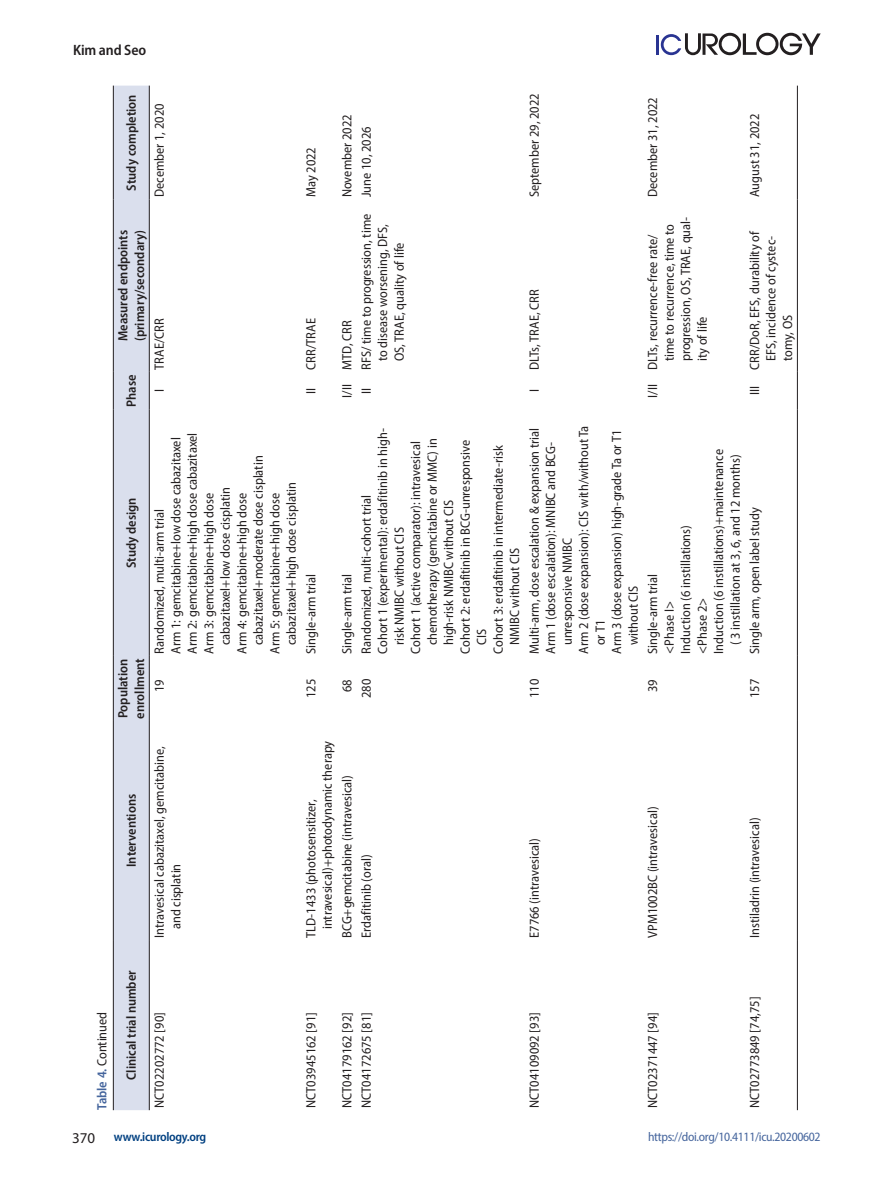
<style>
.page{position:relative;width:893px;height:1191px;background:#fff}
.page>*{position:absolute;margin:0;border:0;box-sizing:border-box;transform-origin:0 0}
.t1{font:600 semi-condensed 15px "Myriad Pro";letter-spacing:-.01em;color:#231f20}
.t2{font:15px "Myriad Pro";color:#231f20}
.t3{font:semi-condensed 13.5px/16.5px "Myriad Pro";color:#231f20}
.t4{font:600 semi-condensed 13.5px/16.5px "Myriad Pro";color:#231f20}
.t5{font:semi-condensed 12.75px "Myriad Pro";letter-spacing:-.025em;color:#45659d}
.t6{font:600 semi-condensed 12.75px "Myriad Pro";letter-spacing:-.025em;color:#014081}
.s1{color:#45659d}
.s2{font-weight:400}
</style>
<div class="page">
<hr style="left:656px;top:35px;width:3px;height:20px;background:#293492">
<svg style="left:661px;top:33px;width:160px;height:22px"></svg>
<div style="left:114px;top:86px;width:35px;height:1024px;background:#dadfed"></div>
<hr style="left:113px;top:940px;width:1px;height:170px;background:#231f20">
<hr style="left:113px;top:721px;width:1px;height:219px;background:#231f20">
<hr style="left:113px;top:656px;width:1px;height:65px;background:#231f20">
<hr style="left:113px;top:410px;width:1px;height:246px;background:#231f20">
<hr style="left:113px;top:372px;width:1px;height:38px;background:#231f20">
<hr style="left:113px;top:199px;width:1px;height:173px;background:#231f20">
<hr style="left:113px;top:86px;width:1px;height:113px;background:#231f20">
<hr style="left:149px;top:940px;width:1px;height:170px;background:#231f20">
<hr style="left:149px;top:721px;width:1px;height:219px;background:#231f20">
<hr style="left:149px;top:656px;width:1px;height:65px;background:#231f20">
<hr style="left:149px;top:410px;width:1px;height:246px;background:#231f20">
<hr style="left:149px;top:372px;width:1px;height:38px;background:#231f20">
<hr style="left:149px;top:199px;width:1px;height:173px;background:#231f20">
<hr style="left:149px;top:86px;width:1px;height:113px;background:#231f20">
<hr style="left:797px;top:940px;width:1px;height:170px;background:#231f20">
<hr style="left:797px;top:721px;width:1px;height:219px;background:#231f20">
<hr style="left:797px;top:656px;width:1px;height:65px;background:#231f20">
<hr style="left:797px;top:410px;width:1px;height:246px;background:#231f20">
<hr style="left:797px;top:372px;width:1px;height:38px;background:#231f20">
<hr style="left:797px;top:199px;width:1px;height:173px;background:#231f20">
<hr style="left:797px;top:86px;width:1px;height:113px;background:#231f20">
<p class="t1" style="left:73px;top:41px;width:75px">Kim and Seo</p>
<p class="t4" style="left:123px;top:190px;width:97px;rotate:-90deg">Study completion</p>
<p class="t3" style="left:151px;top:197px;width:95px;rotate:-90deg">December 1, 2020</p>
<p class="t4" style="left:115px;top:341px;width:113px;rotate:-90deg">Measured endpoints (primary/secondary)</p>
<p class="t3" style="left:151px;top:370px;width:53px;rotate:-90deg">TRAE/CRR</p>
<p class="t4" style="left:123px;top:407px;width:34px;rotate:-90deg">Phase</p>
<p class="t3" style="left:151px;top:392px;width:5px;rotate:-90deg">I</p>
<p class="t3" style="left:302px;top:197px;width:52px;rotate:-90deg">May 2022</p>
<p class="t3" style="left:302px;top:370px;width:53px;rotate:-90deg">CRR/TRAE</p>
<p class="t3" style="left:302px;top:394px;width:8px;rotate:-90deg">II</p>
<p class="t4" style="left:123px;top:568px;width:72px;rotate:-90deg">Study design</p>
<p class="t4" style="left:115px;top:718px;width:62px;rotate:-90deg">Population enrollment</p>
<p class="t3" style="left:167px;top:654px;width:218px;rotate:-90deg">Arm 1: gemcitabine+low dose cabazitaxel</p>
<p class="t3" style="left:184px;top:654px;width:223px;rotate:-90deg">Arm 2: gemcitabine+high dose cabazitaxel</p>
<p class="t3" style="left:250px;top:645px;width:191px;rotate:-90deg">cabazitaxel+moderate dose cisplatin</p>
<p class="t3" style="left:266px;top:654px;width:162px;rotate:-90deg">Arm 5: gemcitabine+high dose</p>
<p class="t3" style="left:283px;top:645px;width:164px;rotate:-90deg">cabazitaxel+high dose cisplatin</p>
<p class="t3" style="left:200px;top:654px;width:162px;rotate:-90deg">Arm 3: gemcitabine+high dose</p>
<p class="t3" style="left:217px;top:645px;width:160px;rotate:-90deg">cabazitaxel+low dose cisplatin</p>
<p class="t3" style="left:233px;top:654px;width:162px;rotate:-90deg">Arm 4: gemcitabine+high dose</p>
<p class="t3" style="left:151px;top:654px;width:147px;rotate:-90deg">Randomized, multi-arm trial</p>
<p class="t3" style="left:302px;top:654px;width:81px;rotate:-90deg">Single-arm trial</p>
<p class="t3" style="left:151px;top:692px;width:14px;rotate:-90deg">19</p>
<p class="t3" style="left:302px;top:698px;width:21px;rotate:-90deg">125</p>
<p class="t3" style="left:338px;top:197px;width:84px;rotate:-90deg">November 2022</p>
<p class="t3" style="left:338px;top:397px;width:79px;rotate:-90deg">I/II MTD, CRR</p>
<p class="t3" style="left:358px;top:197px;width:72px;rotate:-90deg">June 10, 2026</p>
<p class="t3" style="left:358px;top:361px;width:149px;text-indent:-9px;rotate:-90deg">RFS/ time to progression, time to disease worsening, DFS,<br>OS, TRAE, quality of life</p>
<p class="t3" style="left:358px;top:394px;width:8px;rotate:-90deg">II</p>
<p class="t3" style="left:374px;top:654px;width:227px;rotate:-90deg">Cohort 1 (experimental): erdafitinib in high-</p>
<p class="t3" style="left:407px;top:654px;width:214px;rotate:-90deg">Cohort 1 (active comparator): intravesical</p>
<p class="t3" style="left:424px;top:645px;width:208px;rotate:-90deg">chemotherapy (gemcitabine or MMC) in</p>
<p class="t3" style="left:457px;top:654px;width:215px;rotate:-90deg">Cohort 2: erdafitinib in BCG-unresponsive</p>
<p class="t3" style="left:490px;top:654px;width:210px;rotate:-90deg">Cohort 3: erdafitinib in intermediate-risk</p>
<p class="t3" style="left:358px;top:654px;width:161px;rotate:-90deg">Randomized, multi-cohort trial</p>
<p class="t3" style="left:440px;top:645px;width:147px;rotate:-90deg">high-risk NMIBC without CIS</p>
<p class="t3" style="left:391px;top:645px;width:119px;rotate:-90deg">risk NMIBC without CIS</p>
<p class="t3" style="left:506px;top:645px;width:99px;rotate:-90deg">NMIBC without CIS</p>
<p class="t3" style="left:338px;top:654px;width:81px;rotate:-90deg">Single-arm trial</p>
<p class="t3" style="left:473px;top:645px;width:18px;rotate:-90deg">CIS</p>
<p class="t3" style="left:338px;top:692px;width:14px;rotate:-90deg">68</p>
<p class="t3" style="left:358px;top:698px;width:21px;rotate:-90deg">280</p>
<p class="t4" style="left:123px;top:867px;width:74px;rotate:-90deg">Interventions</p>
<p class="t3" style="left:151px;top:929px;width:185px;text-indent:-9px;rotate:-90deg">Intravesical cabazitaxel, gemcitabine, and cisplatin</p>
<p class="t3" style="left:302px;top:929px;width:190px;text-indent:-9px;rotate:-90deg">TLD-1433 (photosensitizer, intravesical)+photodynamic therapy</p>
<p class="t3" style="left:338px;top:938px;width:164px;rotate:-90deg">BCG+gemcitabine (intravesical)</p>
<p class="t3" style="left:358px;top:938px;width:85px;rotate:-90deg">Erdafitinib (oral)</p>
<p class="t3" style="left:526px;top:197px;width:105px;rotate:-90deg">September 29, 2022</p>
<p class="t3" style="left:526px;top:370px;width:82px;rotate:-90deg">DLTs, TRAE, CRR</p>
<p class="t3" style="left:526px;top:392px;width:5px;rotate:-90deg">I</p>
<p class="t3" style="left:644px;top:197px;width:102px;rotate:-90deg">December 31, 2022</p>
<p class="t3" style="left:644px;top:361px;width:146px;text-indent:-36px;rotate:-90deg">I/II DLTs, recurrence-free rate/ time to recurrence, time to progression, OS, TRAE, qual&shy;ity of life</p>
<p class="t3" style="left:746px;top:197px;width:85px;rotate:-90deg">August 31, 2022</p>
<p class="t3" style="left:746px;top:361px;width:132px;text-indent:-34px;rotate:-90deg">III CRR/DoR, EFS, durability of<br>EFS, incidence of cystec&shy;tomy, OS</p>
<p class="t3" style="left:575px;top:654px;width:230px;rotate:-90deg">Arm 2 (dose expansion): CIS with/without Ta</p>
<p class="t3" style="left:526px;top:654px;width:227px;rotate:-90deg">Multi-arm, dose escalation &amp; expansion trial</p>
<p class="t3" style="left:608px;top:654px;width:225px;rotate:-90deg">Arm 3 (dose expansion) high-grade Ta or T1</p>
<p class="t3" style="left:542px;top:654px;width:213px;rotate:-90deg">Arm 1 (dose escalation): MNIBC and BCG-</p>
<p class="t3" style="left:559px;top:645px;width:108px;rotate:-90deg">unresponsive NMIBC</p>
<p class="t3" style="left:625px;top:645px;width:61px;rotate:-90deg">without CIS</p>
<p class="t3" style="left:592px;top:645px;width:27px;rotate:-90deg">or T1</p>
<p class="t3" style="left:710px;top:654px;width:206px;rotate:-90deg">Induction (6 instillations)+maintenance</p>
<p class="t3" style="left:727px;top:645px;width:192px;rotate:-90deg">( 3 instillation at 3, 6, and 12 months)</p>
<p class="t3" style="left:677px;top:654px;width:130px;rotate:-90deg">Induction (6 instillations)</p>
<p class="t3" style="left:644px;top:654px;width:81px;rotate:-90deg">Single-arm trial</p>
<p class="t3" style="left:694px;top:654px;width:57px;rotate:-90deg">&lt;Phase 2&gt;</p>
<p class="t3" style="left:661px;top:654px;width:54px;rotate:-90deg">&lt;Phase I&gt;</p>
<p class="t3" style="left:746px;top:654px;width:148px;rotate:-90deg">Single arm, open label study</p>
<p class="t3" style="left:526px;top:698px;width:21px;rotate:-90deg">110</p>
<p class="t3" style="left:644px;top:692px;width:14px;rotate:-90deg">39</p>
<p class="t3" style="left:746px;top:698px;width:21px;rotate:-90deg">157</p>
<p class="t3" style="left:526px;top:938px;width:102px;rotate:-90deg">E7766 (intravesical)</p>
<p class="t3" style="left:644px;top:938px;width:133px;rotate:-90deg">VPM1002BC (intravesical)</p>
<p class="t3" style="left:746px;top:938px;width:122px;rotate:-90deg">Instiladrin (intravesical)</p>
<p class="t4" style="left:87px;top:1079px;width:111px;line-height:29.4px;text-indent:-30px;rotate:-90deg"><span class="s1">Table 4.</span> <span class="s2">Continued<br></span>Clinical trial number</p>
<p class="t3" style="left:151px;top:1108px;width:97px;rotate:-90deg">NCT02202772 [90]</p>
<p class="t2" style="left:72px;top:1128px;width:24px">370</p>
<p class="t6" style="left:114px;top:1128px;width:94px">www.icurology.org</p>
<p class="t3" style="left:302px;top:1108px;width:97px;rotate:-90deg">NCT03945162 [91]</p>
<p class="t3" style="left:338px;top:1108px;width:97px;rotate:-90deg">NCT04179162 [92]</p>
<p class="t3" style="left:358px;top:1108px;width:97px;rotate:-90deg">NCT04172675 [81]</p>
<p class="t3" style="left:526px;top:1108px;width:97px;rotate:-90deg">NCT04109092 [93]</p>
<p class="t3" style="left:644px;top:1108px;width:97px;rotate:-90deg">NCT02371447 [94]</p>
<p class="t3" style="left:746px;top:1108px;width:113px;rotate:-90deg">NCT02773849 [74,75]</p>
<p class="t5" style="left:648px;top:1128px;width:174px">https://doi.org/10.4111/icu.20200602</p>
</div>
